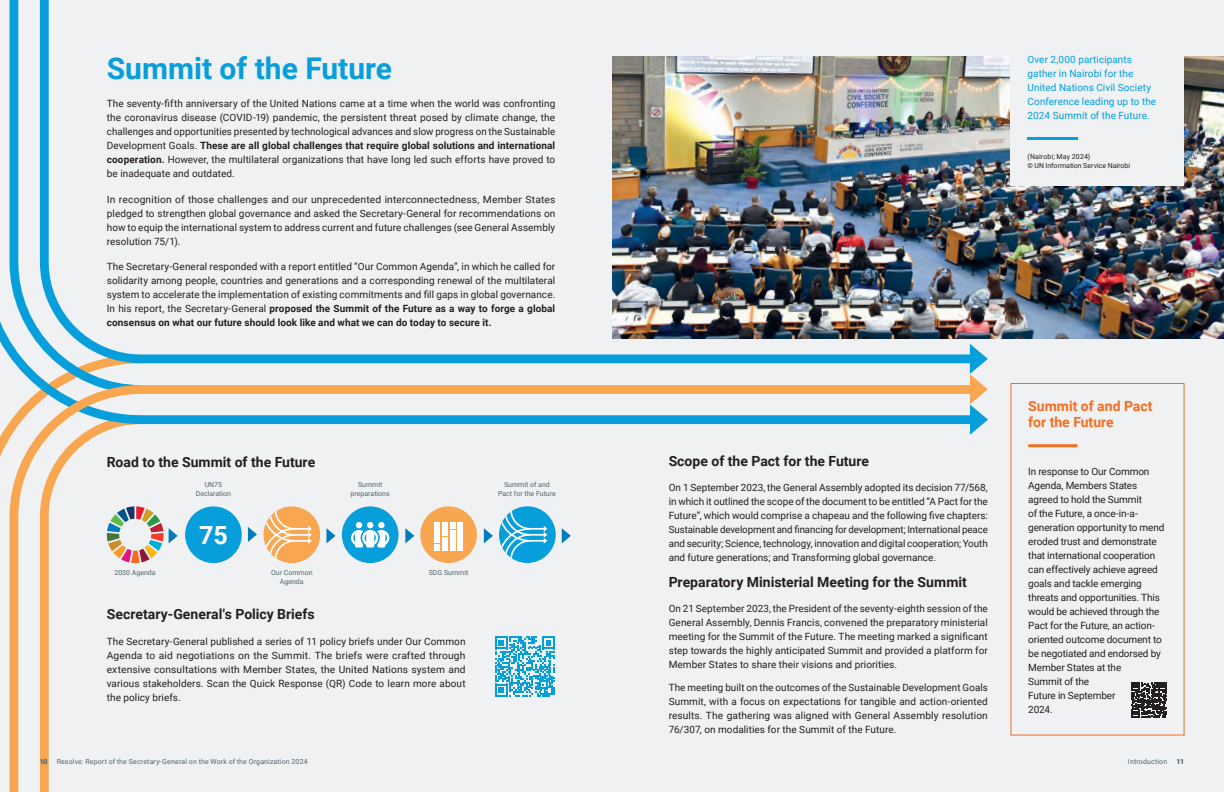
<style>
.page{position:relative;width:1224px;height:792px;background:#eff1f2}
.page>*{position:absolute;margin:0;border:0;box-sizing:border-box;transform-origin:0 0}
.Paragraph_title{font:700 30px "Roboto";color:#069edb}
.Data{font:700 25px "Roboto";color:#fff}
.Heading_Chart_small{font:700 14px "Roboto";color:#231f20}
.Highlight_Title{font:700 14px/16px "Roboto";color:#f36e21}
.Body_copy{font:10px/14px "Roboto";letter-spacing:.005em;color:#231f20;text-align:justify}
.TX_justified{font:10px/14px "Roboto";letter-spacing:-.01em;color:#231f20}
.Caption_blue_text{font:10px/14px "Roboto";letter-spacing:.005em;color:#069edb}
.legend{font:7px/9px "Roboto";color:#53656e;text-align:center}
.legend-2{font:7px "Roboto";letter-spacing:.02em;color:#53656e}
.Caption_copyright_black{font:7px/9px "Roboto";letter-spacing:.005em;color:#231f20}
.t1{font:900 7px "Roboto";color:#53656e}
.s1{font-weight:700}
</style>
<div class="page">
<img style="left:984px;top:57px;width:240px;height:281px">
<svg style="left:984px;top:355px;width:4px;height:68px"></svg>
<img style="left:0;top:0;width:984px;height:381px">
<svg style="left:5px;top:381px;width:979px;height:411px"></svg>
<div style="left:1011px;top:39px;width:173px;height:146px;background:#eff1f2"></div>
<hr style="left:1028px;top:137px;width:50px;height:3px;background:#069edb">
<svg style="left:1131px;top:682px;width:36px;height:35px"></svg>
<div style="left:263px;top:506px;width:57px;height:57px;background:#f9a650;border-radius:50%"></div>
<svg style="left:263px;top:508px;width:49px;height:55px"></svg>
<svg style="left:107px;top:506px;width:71px;height:57px"></svg>
<svg style="left:326px;top:528px;width:10px;height:15px"></svg>
<svg style="left:405px;top:528px;width:9px;height:15px"></svg>
<svg style="left:484px;top:528px;width:9px;height:15px"></svg>
<svg style="left:562px;top:528px;width:9px;height:15px"></svg>
<div style="left:342px;top:506px;width:57px;height:57px;background:#069edb;border-radius:50%"></div>
<svg style="left:351px;top:522px;width:38px;height:26px"></svg>
<div style="left:420px;top:506px;width:57px;height:57px;background:#f9a650;border-radius:50%"></div>
<div style="left:434px;top:522px;width:5px;height:21px;background:#fff"></div>
<svg style="left:434px;top:545px;width:5px;height:6px"></svg>
<div style="left:442px;top:522px;width:5px;height:14px;background:#fff"></div>
<div style="left:442px;top:537px;width:5px;height:14px;background:#fff"></div>
<div style="left:450px;top:530px;width:5px;height:21px;background:#fff"></div>
<svg style="left:450px;top:522px;width:5px;height:6px"></svg>
<div style="left:458px;top:522px;width:5px;height:29px;background:#fff"></div>
<div style="left:185px;top:506px;width:57px;height:57px;background:#069edb;border-radius:50%"></div>
<div style="left:499px;top:506px;width:57px;height:57px;background:#069edb;border-radius:50%"></div>
<svg style="left:499px;top:508px;width:48px;height:55px"></svg>
<svg style="left:495px;top:637px;width:60px;height:60px"></svg>
<svg style="left:248px;top:527px;width:9px;height:15px"></svg>
<hr style="left:1028px;top:444px;width:50px;height:3px;background:#f36e21">
<h2 class="Paragraph_title" style="left:107px;top:48px;width:287px">Summit of the Future</h2>
<p class="Body_copy" style="left:107px;top:96px;width:450px">The seventy-fifth anniversary of the United Nations came at a time when the world was confronting the coronavirus disease (COVID-19) pandemic, the persistent threat posed by climate change, the challenges and opportunities presented by technological advances and slow progress on the Sustainable Development Goals. <span class="s1">These are all global challenges that require global solutions and international cooperation.</span> However, the multilateral organizations that have long led such efforts have proved to be inadequate and outdated.</p>
<p class="Body_copy" style="left:107px;top:192px;width:450px">In recognition of those challenges and our unprecedented interconnectedness, Member States pledged to strengthen global governance and asked the Secretary-General for recommendations on how to equip the international system to address current and future challenges (see General Assembly resolution 75/1).</p>
<p class="Body_copy" style="left:107px;top:259px;width:450px">The Secretary-General responded with a report entitled “Our Common Agenda”, in which he called for solidarity among people, countries and generations and a corresponding renewal of the multilateral system to accelerate the implementation of existing commitments and fill gaps in global governance.<br>In his report, the Secretary-General <span class="s1">proposed the Summit of the Future as a way to forge a global consensus on what our future should look like and what we can do today to secure it.</span></p>
<p class="Heading_Chart_small" style="left:107px;top:452px;width:210px">Road to the Summit of the Future</p>
<p class="legend" style="left:196px;top:480px;width:37px">UN75<br>Declaration</p>
<p class="legend" style="left:351px;top:480px;width:41px">Summit preparations</p>
<p class="legend" style="left:498px;top:480px;width:59px">Summit of and<br>Pact for the Future</p>
<p class="Data" style="left:199px;top:518px;width:30px">75</p>
<p class="legend" style="left:114px;top:568px;width:43px">2030 Agenda</p>
<p class="legend" style="left:271px;top:568px;width:43px">Our Common<br>Agenda</p>
<p class="legend" style="left:429px;top:568px;width:41px">SDG Summit</p>
<p class="Heading_Chart_small" style="left:107px;top:604px;width:209px">Secretary-General's Policy Briefs</p>
<p class="Body_copy" style="left:107px;top:634px;width:360px">The Secretary-General published a series of 11 policy briefs under Our Common Agenda to aid negotiations on the Summit. The briefs were crafted through extensive consultations with Member States, the United Nations system and various stakeholders. Scan the Quick Response (QR) Code to learn more about the policy briefs.</p>
<p class="Caption_blue_text" style="left:1028px;top:52px;width:130px">Over 2,000 participants gather in Nairobi for the<br>United Nations Civil Society<br>Conference leading up to the<br>2024 Summit of the Future.</p>
<p class="Caption_copyright_black" style="left:1028px;top:152px;width:104px">(Nairobi; May 2024)<br>© UN Information Service Nairobi</p>
<p class="Heading_Chart_small" style="left:669px;top:451px;width:202px">Scope of the Pact for the Future</p>
<p class="Body_copy" style="left:669px;top:480px;width:321px">On 1 September 2023, the General Assembly adopted its decision 77/568, in which it outlined the scope of the document to be entitled “A Pact for the Future”, which would comprise a chapeau and the following five chapters:<br>Sustainable development and financing for development; International peace and security; Science, technology, innovation and digital cooperation; Youth and future generations; and Transforming global governance.</p>
<p class="Heading_Chart_small" style="left:669px;top:572px;width:300px">Preparatory Ministerial Meeting for the Summit</p>
<p class="Body_copy" style="left:669px;top:601px;width:321px">On 21 September 2023, the President of the seventy-eighth session of the General Assembly, Dennis Francis, convened the preparatory ministerial meeting for the Summit of the Future. The meeting marked a significant step towards the highly anticipated Summit and provided a platform for Member States to share their visions and priorities.</p>
<p class="Body_copy" style="left:669px;top:680px;width:321px">The meeting built on the outcomes of the Sustainable Development Goals Summit, with a focus on expectations for tangible and action-oriented results. The gathering was aligned with General Assembly resolution 76/307, on modalities for the Summit of the Future.</p>
<p class="Highlight_Title" style="left:1028px;top:398px;width:126px">Summit of and Pact for the Future</p>
<p class="TX_justified" style="left:1028px;top:464px;width:138px">In response to Our Common<br>Agenda, Members States agreed to hold the Summit<br>of the Future, a once-in-a&shy;generation opportunity to mend eroded trust and demonstrate that international cooperation can effectively achieve agreed goals and tackle emerging threats and opportunities. This would be achieved through the<br>Pact for the Future, an action&shy;oriented outcome document to be negotiated and endorsed by<br>Member States at the<br>Summit of the<br>Future in September<br>2024.</p>
<p class="t1" style="left:40px;top:756px;width:9px">10</p>
<p class="legend-2" style="left:57px;top:756px;width:253px">Resolve: Report of the Secretary-General on the Work of the Organization 2024</p>
<p class="legend-2" style="left:1128px;top:756px;width:41px">Introduction</p>
<p class="t1" style="left:1177px;top:756px;width:9px">11</p>
</div>
